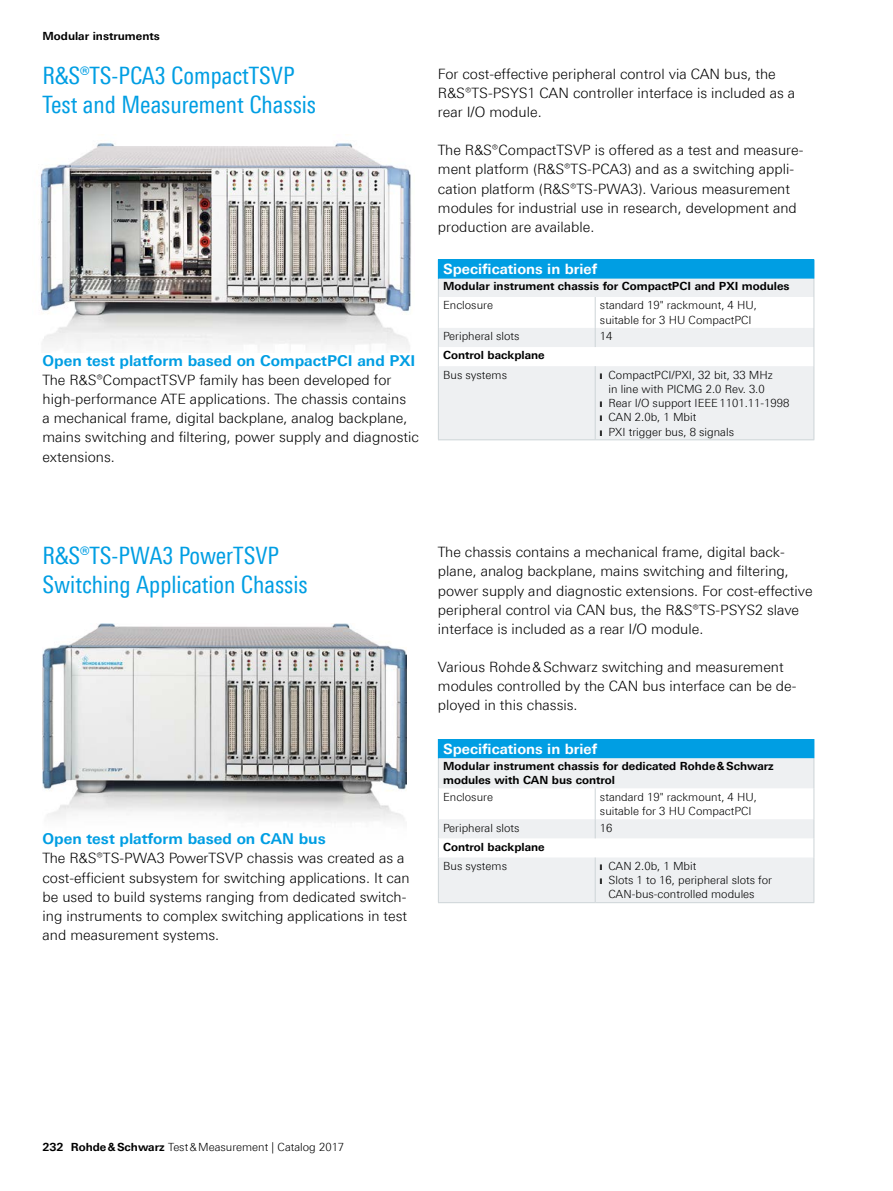
<style>
.page{position:relative;width:893px;height:1191px;background:#fff}
.page>*{position:absolute;margin:0;border:0;box-sizing:border-box;transform-origin:0 0}
.t1{font:24px/28.8px "Linotype Univers 420 Cn";color:#009ee3}
.t2{font:700 15px "Linotype Univers 630";color:#009ee3}
.t3{font:300 14.25px/19.2px "Linotype Univers 330";color:#000}
.t4{font:700 14.25px "Linotype Univers 630";color:#fff}
.t5{font:300 11.25px/14.2px "Linotype Univers 330";color:#000}
.t6{font:700 11.25px/14.2px "Linotype Univers 630";color:#000}
.s1{font-family:"Linotype Univers 630";font-weight:700}
</style>
<div class="page">
<img style="left:43px;top:623px;width:363px;height:198px">
<div style="left:438px;top:259px;width:376px;height:20px;background:#009ee3"></div>
<svg style="left:439px;top:279px;width:375px;height:160px;fill:#eef0f2"></svg>
<hr style="left:438px;top:297px;width:1px;height:31px;background:#cdd4d7">
<hr style="left:595px;top:297px;width:1px;height:31px;background:#cdd4d7">
<hr style="left:814px;top:297px;width:1px;height:31px;background:#cdd4d7">
<svg style="left:595px;top:328px;width:1px;height:19px"></svg>
<svg style="left:438px;top:328px;width:1px;height:38px"></svg>
<svg style="left:814px;top:328px;width:1px;height:38px"></svg>
<hr style="left:438px;top:366px;width:1px;height:73px;background:#cdd4d7">
<hr style="left:595px;top:366px;width:1px;height:73px;background:#cdd4d7">
<hr style="left:814px;top:366px;width:1px;height:73px;background:#cdd4d7">
<hr style="left:438px;top:439px;width:157px;height:1px;background:#cdd4d7">
<hr style="left:595px;top:439px;width:219px;height:1px;background:#cdd4d7">
<svg style="left:438px;top:278px;width:1px;height:19px"></svg>
<svg style="left:814px;top:259px;width:1px;height:38px"></svg>
<div style="left:438px;top:739px;width:376px;height:19px;background:#009ee3"></div>
<svg style="left:439px;top:758px;width:375px;height:144px;fill:#eef0f2"></svg>
<hr style="left:438px;top:758px;width:1px;height:30px;background:#cdd4d7">
<hr style="left:814px;top:758px;width:1px;height:30px;background:#cdd4d7">
<hr style="left:438px;top:788px;width:1px;height:31px;background:#cdd4d7">
<hr style="left:595px;top:788px;width:1px;height:31px;background:#cdd4d7">
<hr style="left:814px;top:788px;width:1px;height:31px;background:#cdd4d7">
<svg style="left:595px;top:819px;width:1px;height:19px"></svg>
<svg style="left:438px;top:819px;width:1px;height:38px"></svg>
<svg style="left:814px;top:819px;width:1px;height:38px"></svg>
<hr style="left:438px;top:857px;width:1px;height:45px;background:#cdd4d7">
<hr style="left:595px;top:857px;width:1px;height:45px;background:#cdd4d7">
<hr style="left:814px;top:857px;width:1px;height:45px;background:#cdd4d7">
<hr style="left:438px;top:902px;width:157px;height:1px;background:#cdd4d7">
<hr style="left:595px;top:902px;width:219px;height:1px;background:#cdd4d7">
<svg style="left:814px;top:739px;width:1px;height:19px"></svg>
<img style="left:38px;top:142px;width:373px;height:209px">
<p class="t6" style="left:43px;top:29px;width:119px">Modular instruments</p>
<h1 class="t1" style="left:43px;top:61px;width:275px">R&amp;S®TS-PCA3 CompactTSVP<br>Test and Measurement Chassis</h1>
<p class="t2" style="left:43px;top:351px;width:374px">Open test platform based on CompactPCI and PXI</p>
<p class="t3" style="left:43px;top:370px;width:378px">The R&amp;S®CompactTSVP family has been developed for high-performance ATE applications. The chassis contains<br>a mechanical frame, digital backplane, analog backplane, mains switching and filtering, power supply and diagnostic extensions.</p>
<p class="t3" style="left:438px;top:64px;width:359px">For cost-effective peripheral control via CAN bus, the<br>R&amp;S®TS-PSYS1 CAN controller interface is included as a rear I/O module.</p>
<p class="t3" style="left:438px;top:140px;width:367px">The R&amp;S®CompactTSVP is offered as a test and measure&shy;ment platform (R&amp;S®TS-PCA3) and as a switching appli&shy;cation platform (R&amp;S®TS-PWA3). Various measurement modules for industrial use in research, development and production are available.</p>
<p class="t4" style="left:443px;top:260px;width:156px">Specifications in brief</p>
<p class="t6" style="left:443px;top:279px;width:348px">Modular instrument chassis for CompactPCI and PXI modules</p>
<p class="t5" style="left:443px;top:298px;width:51px">Enclosure</p>
<p class="t5" style="left:600px;top:298px;width:158px">standard 19" rackmount, 4 HU, suitable for 3 HU CompactPCI</p>
<p class="t5" style="left:443px;top:329px;width:78px">Peripheral slots</p>
<p class="t5" style="left:600px;top:329px;width:14px">14</p>
<p class="t6" style="left:443px;top:348px;width:103px">Control backplane</p>
<p class="t5" style="left:443px;top:367px;width:65px">Bus systems</p>
<p class="t5" style="left:600px;top:367px;width:174px">❙ CompactPCI/PXI, 32 bit, 33 MHz</p>
<p class="t5" style="left:608px;top:381px;width:158px">in line with PICMG 2.0 Rev. 3.0</p>
<p class="t5" style="left:600px;top:396px;width:191px">❙ Rear I/O support IEEE1101.11-1998</p>
<p class="t5" style="left:600px;top:410px;width:98px">❙ CAN 2.0b, 1 Mbit</p>
<p class="t5" style="left:600px;top:424px;width:136px">❙ PXI trigger bus, 8 signals</p>
<h1 class="t1" style="left:43px;top:541px;width:267px">R&amp;S®TS-PWA3 PowerTSVP<br>Switching Application Chassis</h1>
<p class="t2" style="left:43px;top:830px;width:285px">Open test platform based on CAN bus</p>
<p class="t3" style="left:43px;top:848px;width:369px">The R&amp;S®TS-PWA3 PowerTSVP chassis was created as a cost-efficient subsystem for switching applications. It can be used to build systems ranging from dedicated switch&shy;ing instruments to complex switching applications in test and measurement systems.</p>
<p class="t3" style="left:438px;top:542px;width:376px">The chassis contains a mechanical frame, digital back&shy;plane, analog backplane, mains switching and filtering, power supply and diagnostic extensions. For cost-effective peripheral control via CAN bus, the R&amp;S®TS-PSYS2 slave interface is included as a rear I/O module.</p>
<p class="t3" style="left:438px;top:657px;width:360px">Various Rohde&amp;Schwarz switching and measurement modules controlled by the CAN bus interface can be de&shy;ployed in this chassis.</p>
<p class="t4" style="left:443px;top:740px;width:156px">Specifications in brief</p>
<p class="t6" style="left:443px;top:758px;width:332px">Modular instrument chassis for dedicated Rohde&amp;Schwarz modules with CAN bus control</p>
<p class="t5" style="left:443px;top:789px;width:51px">Enclosure</p>
<p class="t5" style="left:600px;top:789px;width:158px">standard 19" rackmount, 4 HU, suitable for 3 HU CompactPCI</p>
<p class="t5" style="left:443px;top:820px;width:78px">Peripheral slots</p>
<p class="t5" style="left:600px;top:820px;width:14px">16</p>
<p class="t6" style="left:443px;top:839px;width:103px">Control backplane</p>
<p class="t5" style="left:443px;top:858px;width:65px">Bus systems</p>
<p class="t5" style="left:600px;top:858px;width:98px">❙ CAN 2.0b, 1 Mbit</p>
<p class="t5" style="left:600px;top:873px;width:174px">❙ Slots 1 to 16, peripheral slots for</p>
<p class="t5" style="left:608px;top:887px;width:148px">CAN-bus-controlled modules</p>
<p class="t5" style="left:43px;top:1139px;width:303px"><span class="s1">232 Rohde&amp;Schwarz</span> Test&amp;Measurement | Catalog 2017</p>
</div>
